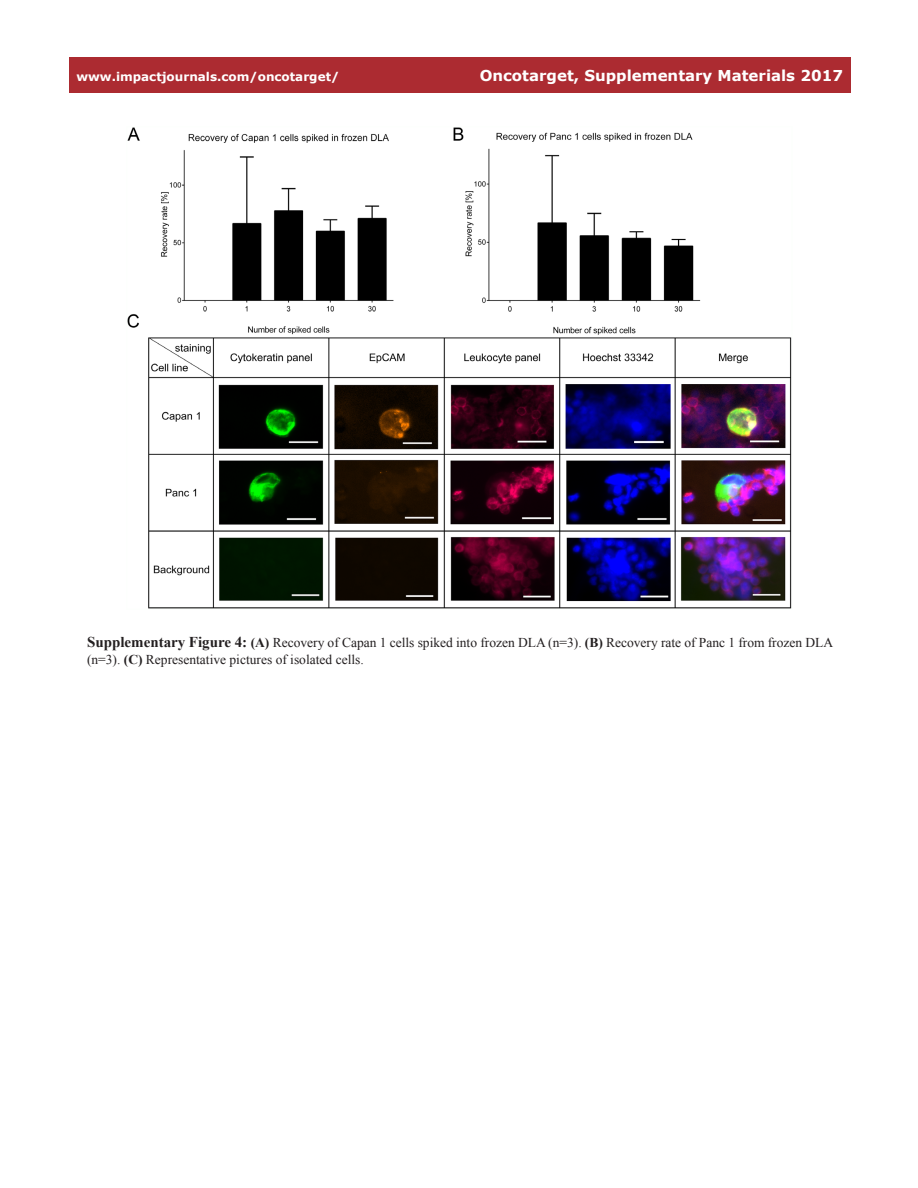
<style>
.page{position:relative;width:918px;height:1188px;background:#fff}
.page>*{position:absolute;margin:0;border:0;box-sizing:border-box;transform-origin:0 0}
.t1{font:700 15px "Verdana";color:#fff}
.figuretext{font:13.5px/16.2px "Times New Roman";color:#231f20}
.t2{font:700 12px "Verdana";color:#fff}
.s1{font-weight:700;font-size:15px}
.s2{font-weight:700}
</style>
<div class="page">
<div style="left:69px;top:57px;width:781px;height:36px;background:#ac2b31"></div>
<img style="left:127px;top:127px;width:665px;height:482px">
<p class="t2" style="left:76px;top:68px;width:264px">www.impactjournals.com/oncotarget/</p>
<p class="t1" style="left:480px;top:65px;width:365px">Oncotarget, Supplementary Materials 2017</p>
<p class="figuretext" style="left:87px;top:635px;width:748px"><span class="s1">Supplementary Figure 4:</span> <span class="s2">(A)</span> Recovery of Capan 1 cells spiked into frozen DLA (n=3). <span class="s2">(B)</span> Recovery rate of Panc 1 from frozen DLA (n=3). <span class="s2">(C)</span> Representative pictures of isolated cells.</p>
</div>
